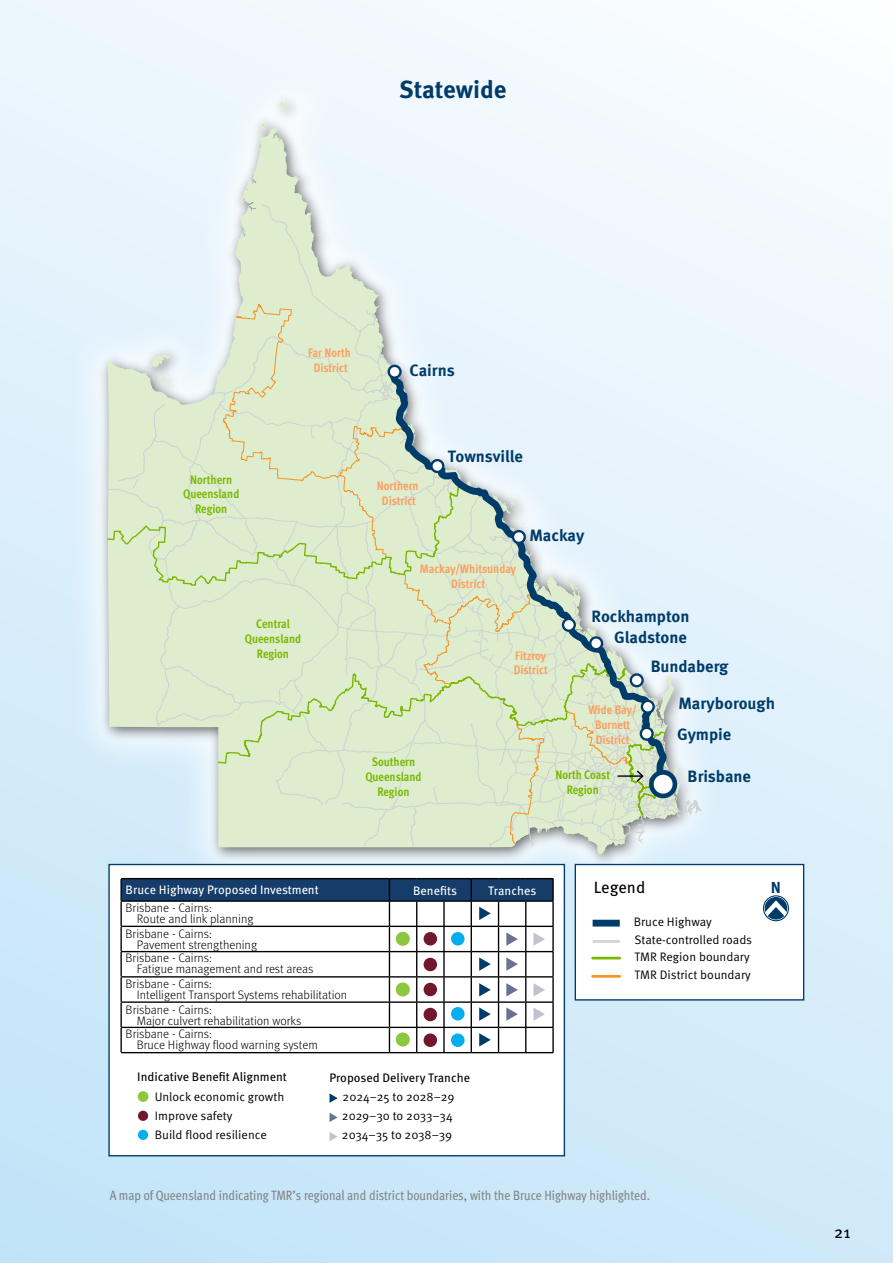
<style>
.page{position:relative;width:893px;height:1263px;background:#fff}
.page>*{position:absolute;margin:0;border:0;box-sizing:border-box;transform-origin:0 0}
.t1{font:700 24.6px "Meta Pro";color:#003c6a}
.t2{font:16.5px "Meta Pro";color:#000}
.t3{font:700 16.35px "Meta Pro";letter-spacing:-.005em;color:#003c6a}
.t4{font:16.35px "Meta Pro";color:#000}
.t5{font:700 16.05px "Meta Pro";color:#003c6a}
.Image_Caption{font:condensed 13.5px "Meta Pro";color:#808080}
.t6{font:300 12.3px/14.9px "Meta Pro";color:#000}
.t7{font:12.3px/19.2px "Meta Pro Norm";color:#000}
.t8{font:700 condensed 12.3px/14.7px "Meta Pro";color:#ff9d5c;text-align:center}
.t9{font:700 condensed 12.3px/14.7px "Meta Pro";color:#78b800;text-align:center}
.t10{font:12.3px/18.1px "Meta Pro";color:#fff}
.t11{font:12.3px "Meta Pro";color:#000}
.s1{font-weight:300;color:#000}
.s2{font-family:"Meta Pro"}
</style>
<div class="page">
<div style="left:0;top:0;width:893px;height:1263px;background:linear-gradient(to bottom,#f8fcfe,#c7e5f8)"></div>
<img style="left:55px;top:49px;width:683px;height:862px">
<img style="left:94px;top:81px;width:607px;height:793px">
<svg style="left:279px;top:97px;width:9px;height:18px"></svg>
<svg style="left:108px;top:128px;width:573px;height:76px;fill:#ebf6fd"></svg>
<svg style="left:259px;top:121px;width:11px;height:10px"></svg>
<div style="left:387px;top:64px;width:287px;height:140px;background:#f1f9fd"></div>
<div style="left:109px;top:864px;width:455px;height:292px;background:#fff"></div>
<div style="left:575px;top:864px;width:229px;height:136px;background:#fff"></div>
<div style="left:575px;top:864px;width:229px;height:136px;border:1px solid #003c6a"></div>
<div style="left:139px;top:1092px;width:8px;height:9px;background:#8dc63f;border-radius:50%"></div>
<div style="left:138px;top:1091px;width:10px;height:11px;border:2px solid #8dc63f;border-radius:50%"></div>
<div style="left:139px;top:1111px;width:8px;height:9px;background:#73182c;border-radius:50%"></div>
<div style="left:138px;top:1111px;width:10px;height:10px;border:1px solid #73182c;border-radius:50%"></div>
<div style="left:139px;top:1130px;width:8px;height:9px;background:#00aeef;border-radius:50%"></div>
<div style="left:138px;top:1130px;width:10px;height:10px;border:1px solid #00aeef;border-radius:50%"></div>
<svg style="left:329px;top:1093px;width:9px;height:10px"></svg>
<svg style="left:329px;top:1113px;width:9px;height:9px"></svg>
<svg style="left:329px;top:1132px;width:9px;height:9px"></svg>
<svg style="left:107px;top:204px;width:595px;height:849px"></svg>
<div style="left:593px;top:920px;width:27px;height:6px;background:#003c6a"></div>
<hr style="left:593px;top:957px;width:27px;height:2px;background:#78b800">
<hr style="left:593px;top:975px;width:27px;height:3px;background:#f79427">
<hr style="left:593px;top:940px;width:27px;height:3px;background:#d1d3d4">
<div style="left:765px;top:897px;width:22px;height:22px;background:#003c6a;border-radius:50%"></div>
<div style="left:765px;top:897px;width:22px;height:22px;border:1px solid #003c6a;border-radius:50%"></div>
<svg style="left:763px;top:900px;width:26px;height:22px"></svg>
<div style="left:763px;top:895px;width:26px;height:26px;border:1px solid #003c6a;border-radius:50%"></div>
<p class="t1" style="left:399px;top:70px;width:109px">Statewide</p>
<p class="t8" style="left:308px;top:345px;width:44px">Far North<br>District</p>
<p class="t3" style="left:410px;top:357px;width:47px">Cairns</p>
<p class="t9" style="left:183px;top:471px;width:58px">Northern<br>Queensland<br>Region</p>
<p class="t9" style="left:245px;top:616px;width:58px">Central<br>Queensland<br>Region</p>
<p class="t8" style="left:377px;top:478px;width:43px">Northern<br>District</p>
<p class="t3" style="left:448px;top:444px;width:77px">Townsville</p>
<p class="t3" style="left:529px;top:522px;width:56px">Mackay</p>
<p class="t8" style="left:420px;top:561px;width:98px">Mackay/Whitsunday<br>District</p>
<p class="t9" style="left:365px;top:754px;width:58px">Southern<br>Queensland<br>Region</p>
<p class="t8" style="left:514px;top:647px;width:36px;text-align:left">Fitzroy<br>District</p>
<p class="t3" style="left:591px;top:603px;width:100px">Rockhampton</p>
<p class="t3" style="left:614px;top:624px;width:75px">Gladstone</p>
<p class="t8" style="left:589px;top:702px;width:50px">Wide Bay/<br>Burnett<br>District</p>
<p class="t9" style="left:555px;top:767px;width:56px">North Coast<br>Region</p>
<p class="t3" style="left:651px;top:654px;width:79px">Bundaberg</p>
<p class="t3" style="left:678px;top:691px;width:98px">Maryborough</p>
<p class="t3" style="left:677px;top:722px;width:56px">Gympie</p>
<p class="t3" style="left:688px;top:764px;width:65px">Brisbane</p>
<p class="t10" style="left:126px;top:880px;width:195px">Bruce Highway Proposed Investment<br><span class="s1">Brisbane - Cairns:</span></p>
<p class="t6" style="left:126px;top:911px;width:129px;text-indent:11px">Route and link planning<br>Brisbane - Cairns:</p>
<p class="t6" style="left:126px;top:937px;width:133px;line-height:13.4px;text-indent:11px">Pavement strengthening<br>Brisbane - Cairns:</p>
<p class="t6" style="left:126px;top:961px;width:189px;text-indent:11px">Fatigue management and rest areas<br>Brisbane - Cairns:</p>
<p class="t6" style="left:126px;top:987px;width:223px;text-indent:11px">Intelligent Transport Systems rehabilitation<br>Brisbane - Cairns:</p>
<p class="t6" style="left:126px;top:1013px;width:177px;line-height:13.4px;text-indent:11px">Major culvert rehabilitation works<br>Brisbane - Cairns:</p>
<p class="t6" style="left:137px;top:1037px;width:182px">Bruce Highway flood warning system</p>
<p class="t10" style="left:413px;top:880px;width:46px">Bene ts</p>
<p class="t10" style="left:488px;top:880px;width:50px">Tranches</p>
<p class="t4" style="left:594px;top:875px;width:53px">Legend</p>
<p class="t7" style="left:634px;top:911px;width:120px;line-height:18.6px">Bruce Highway<br>State-controlled roads</p>
<p class="t7" style="left:634px;top:947px;width:118px;line-height:17.7px">TMR Region boundary<br>TMR District boundary</p>
<p class="t5" style="left:771px;top:875px;width:12px">N</p>
<p class="t11" style="left:137px;top:1067px;width:151px">Indicative Bene t Alignment</p>
<p class="t7" style="left:155px;top:1086px;width:131px">Unlock economic growth<br>Improve safety<br>Build flood resilience</p>
<p class="t7" style="left:329px;top:1067px;width:142px;text-align:center"><span class="s2">Proposed Delivery Tranche<br></span>2024–25 to 2028–29<br>2029–30 to 2033–34<br>2034–35 to 2038–39</p>
<p class="Image_Caption" style="left:110px;top:1185px;width:542px">A map of Queensland indicating TMR’s regional and district boundaries, with the Bruce Highway highlighted.</p>
<h2 class="t2" style="left:834px;top:1219px;width:18px">21</h2>
</div>
